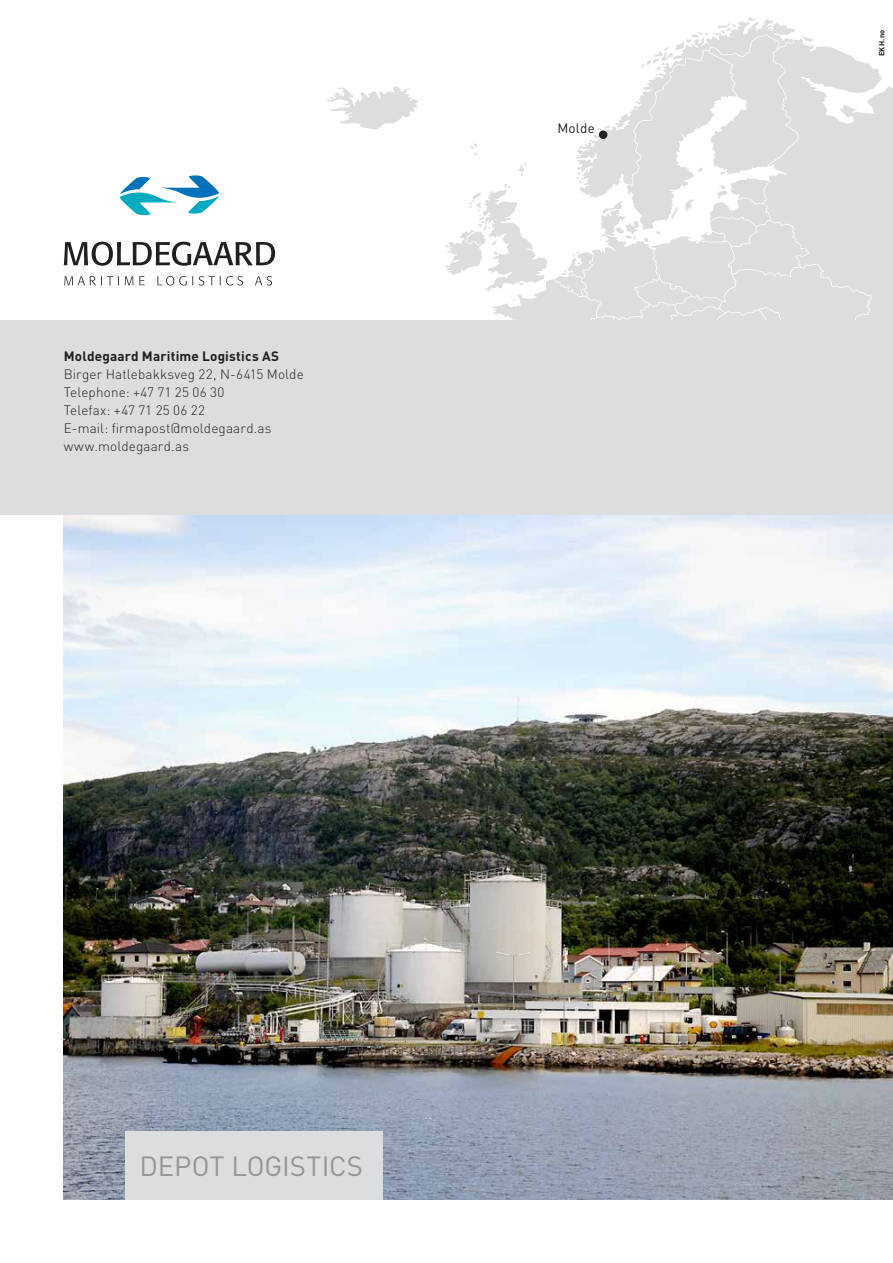
<style>
.page{position:relative;width:893px;height:1263px;background:#fff}
.page>*{position:absolute;margin:0;border:0;box-sizing:border-box;transform-origin:0 0}
.t1{font:27.45px "DIN";letter-spacing:-.005em;color:#939598}
.t2{font:300 13.5px/18px "DIN";letter-spacing:.01em;color:#231f20}
.t3{font:700 13.5px "DIN";letter-spacing:.015em;color:#231f20}
.t4{font:13.5px "DIN";letter-spacing:.01em;color:#231f20}
.t5{font:700 7.5px "DIN";color:#231f20}
</style>
<div class="page">
<svg style="left:326px;top:17px;width:567px;height:303px"></svg>
<img style="left:64px;top:514px;width:829px;height:685px">
<div style="left:0;top:320px;width:893px;height:194px;background:#dcdddf"></div>
<svg style="left:64px;top:242px;width:211px;height:24px"></svg>
<svg style="left:120px;top:175px;width:99px;height:41px"></svg>
<svg style="left:64px;top:276px;width:55px;height:9px"></svg>
<svg style="left:125px;top:276px;width:8px;height:9px"></svg>
<svg style="left:139px;top:276px;width:6px;height:9px"></svg>
<svg style="left:157px;top:276px;width:36px;height:9px"></svg>
<svg style="left:199px;top:276px;width:44px;height:9px"></svg>
<svg style="left:255px;top:276px;width:17px;height:9px"></svg>
<div style="left:599px;top:130px;width:8px;height:9px;background:#231f20;border-radius:50%"></div>
<div style="left:125px;top:1131px;width:258px;height:68px;background:#dcdddf"></div>
<p class="t3" style="left:64px;top:347px;width:217px">Moldegaard Maritime Logistics AS</p>
<p class="t2" style="left:64px;top:365px;width:241px">Birger Hatlebakksveg 22, N-6415 Molde<br>Telephone: +47 71 25 06 30<br>Telefax: +47 71 25 06 22<br>E-mail: firmapost@moldegaard.as www.moldegaard.as</p>
<p class="t4" style="left:557px;top:119px;width:39px">Molde</p>
<h1 class="t1" style="left:140px;top:1149px;width:225px">DEPOT LOGISTICS</h1>
<p class="t5" style="left:877px;top:56px;width:28px;rotate:-90deg">EKH.no</p>
</div>
